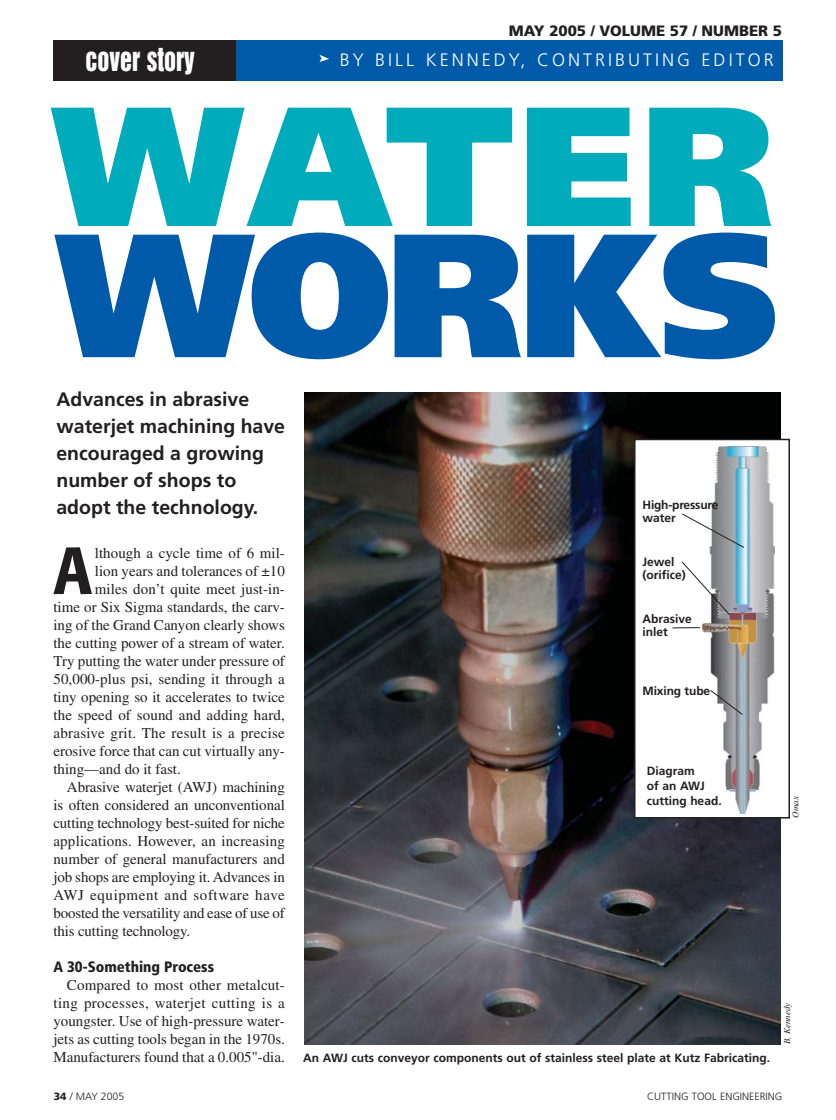
<style>
.page{position:relative;width:836px;height:1120px;background:#fff}
.page>*{position:absolute;margin:0;border:0;box-sizing:border-box;transform-origin:0 0}
.t1{font:900 175.5px "Frutiger";letter-spacing:-.02em;color:#005aaa}
.t2{font:900 169.5px "Frutiger";letter-spacing:.035em;color:#00abbc}
.t3{font:500 condensed 66px "Formata";color:#231f20}
.t4{font:30px "Helvetica Inserat";color:#fff;scale:.8 1}
.t5{font:700 19.5px/27px "Frutiger";color:#231f20}
.t6{font:300 18px "Frutiger";letter-spacing:.165em;color:#fff}
.t7{font:15px/18px "Times";color:#231f20;text-align:justify}
.t8{font:15px "Times";letter-spacing:.02em;color:#231f20}
.t9{font:15px "Times";letter-spacing:.04em;color:#231f20}
.t10{font:900 15px "Frutiger";color:#231f20}
.t11{font:900 condensed 15px "Frutiger";color:#231f20}
.t12{font:700 12px/13.5px "Frutiger";color:#231f20}
.t13{font:300 10.5px "Frutiger";color:#231f20}
.t14{font:italic 9px "Times";color:#231f20}
.s1{font-weight:900}
</style>
<div class="page">
<div style="left:234px;top:40px;width:549px;height:41px;background:#005aaa"></div>
<div style="left:54px;top:40px;width:182px;height:41px;background:#231f20"></div>
<svg style="left:319px;top:55px;width:10px;height:7px"></svg>
<img style="left:304px;top:392px;width:477px;height:653px">
<div style="left:635px;top:439px;width:154px;height:379px;background:#fff"></div>
<img style="left:702px;top:447px;width:72px;height:366px">
<div style="left:634px;top:439px;width:156px;height:380px;border:2px solid #231f20"></div>
<svg style="left:682px;top:513px;width:63px;height:35px"></svg>
<svg style="left:681px;top:561px;width:50px;height:55px"></svg>
<svg style="left:709px;top:689px;width:34px;height:27px"></svg>
<svg style="left:672px;top:627px;width:28px;height:1px"></svg>
<p class="t10" style="left:509px;top:24px;width:275px">MAY 2005 / VOLUME 57 / NUMBER 5</p>
<h3 class="t4" style="left:86px;top:47px;width:138px">COVER STORY</h3>
<p class="t6" style="left:340px;top:53px;width:435px">BY BILL KENNEDY, CONTRIBUTING EDITOR</p>
<h2 class="t2" style="left:53px;top:99px;width:722px">WATER</h2>
<h1 class="t1" style="left:57px;top:226px;width:724px">WORKS</h1>
<h3 class="t5" style="left:56px;top:387px;width:230px">Advances in abrasive waterjet machining have encouraged a growing number of shops to adopt the technology.</h3>
<h3 class="t3" style="left:53px;top:543px;width:40px">A</h3>
<p class="t7" style="left:95px;top:545px;width:191px">lthough a cycle time of 6 mil-</p>
<p class="t7" style="left:95px;top:563px;width:191px">lion years and tolerances of ±10</p>
<p class="t7" style="left:95px;top:581px;width:191px">miles don’t quite meet just-in-</p>
<p class="t7" style="left:53px;top:599px;width:233px">time or Six Sigma standards, the carv-</p>
<p class="t7" style="left:53px;top:617px;width:233px">ing of the Grand Canyon clearly shows</p>
<p class="t7" style="left:53px;top:635px;width:233px">the cutting power of a stream of water.</p>
<p class="t7" style="left:53px;top:653px;width:233px">Try putting the water under pressure of</p>
<p class="t7" style="left:53px;top:671px;width:233px">50,000-plus psi, sending it through a</p>
<p class="t7" style="left:53px;top:689px;width:233px">tiny opening so it accelerates to twice</p>
<p class="t7" style="left:53px;top:707px;width:233px">the speed of sound and adding hard,</p>
<p class="t8" style="left:53px;top:728px;width:233px">abrasive grit. The result is a precise</p>
<p class="t7" style="left:53px;top:743px;width:233px">erosive force that can cut virtually any-</p>
<p class="t7" style="left:53px;top:761px;width:129px">thing—and do it fast.</p>
<p class="t7" style="left:67px;top:779px;width:219px">Abrasive waterjet (AWJ) machining</p>
<p class="t7" style="left:53px;top:797px;width:233px">is often considered an unconventional</p>
<p class="t7" style="left:53px;top:815px;width:233px">cutting technology best-suited for niche</p>
<p class="t7" style="left:53px;top:833px;width:233px">applications. However, an increasing</p>
<p class="t7" style="left:53px;top:851px;width:233px">number of general manufacturers and</p>
<p class="t7" style="left:53px;top:869px;width:233px">job shops are employing it. Advances in</p>
<p class="t9" style="left:53px;top:890px;width:233px">AWJ equipment and software have</p>
<p class="t7" style="left:53px;top:905px;width:233px">boosted the versatility and ease of use of</p>
<p class="t7" style="left:53px;top:923px;width:138px">this cutting technology.</p>
<p class="t11" style="left:53px;top:961px;width:162px">A 30-Something Process</p>
<p class="t7" style="left:53px;top:977px;width:233px;text-indent:14px">Compared to most other metalcut&shy;ting processes, waterjet cutting is a youngster. Use of high-pressure water&shy;jets as cutting tools began in the 1970s.<br>Manufacturers found that a 0.005"-dia.</p>
<p class="t12" style="left:643px;top:499px;width:77px">High-pressure water</p>
<p class="t12" style="left:643px;top:556px;width:45px">Jewel (orifice)</p>
<p class="t12" style="left:643px;top:613px;width:51px">Abrasive inlet</p>
<p class="t12" style="left:643px;top:685px;width:69px">Mixing tube</p>
<p class="t12" style="left:647px;top:765px;width:76px;line-height:15px">Diagram<br>of an AWJ cutting head.</p>
<p class="t14" style="left:792px;top:818px;width:23px;rotate:-90deg">Omax</p>
<p class="t12" style="left:303px;top:1052px;width:468px">An AWJ cuts conveyor components out of stainless steel plate at Kutz Fabricating.</p>
<p class="t14" style="left:784px;top:1044px;width:43px;rotate:-90deg">B. Kennedy</p>
<p class="t13" style="left:54px;top:1092px;width:72px"><span class="s1">34</span> / MAY 2005</p>
<p class="t13" style="left:647px;top:1092px;width:137px">CUTTING TOOL ENGINEERING</p>
</div>
